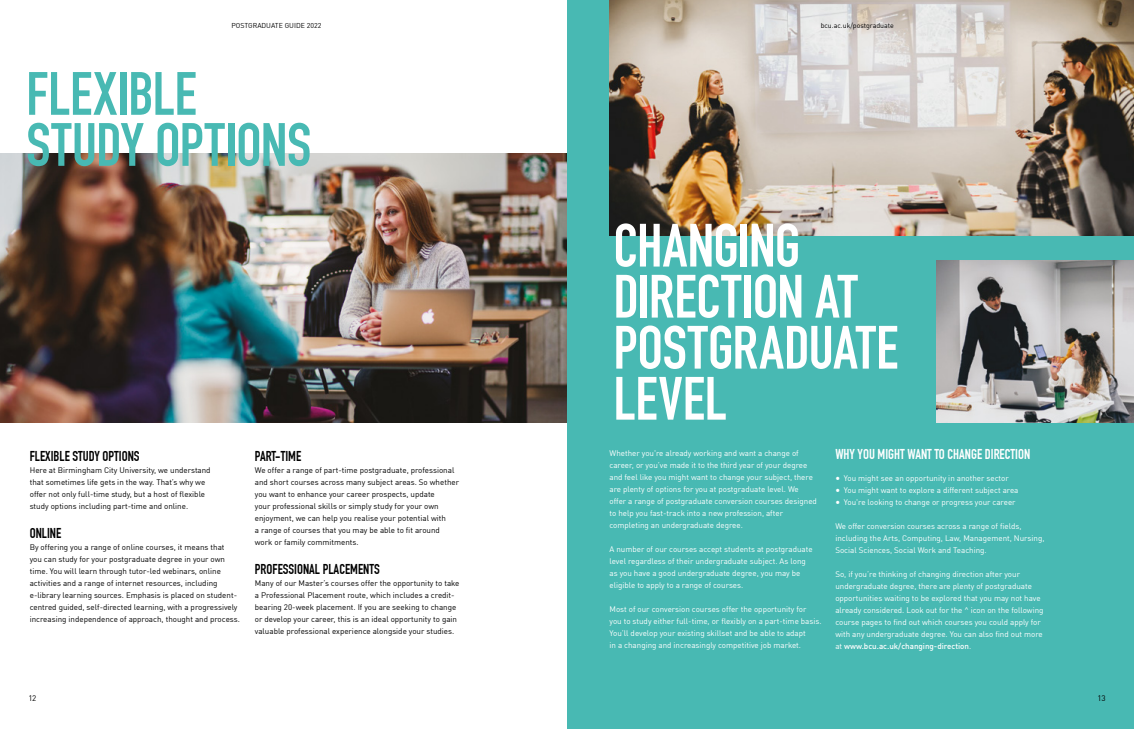
<style>
.page{position:relative;width:1134px;height:729px;background:#fff}
.page>*{position:absolute;margin:0;border:0;box-sizing:border-box;transform-origin:0 0}
.t1{font:700 60px/51px "DIN Condensed";letter-spacing:-.005em;color:#fff}
.t2{font:700 60px/51px "DIN Condensed";letter-spacing:-.005em;color:#48b9b3}
.t3{font:700 14px "DIN Condensed";color:#000}
.t4{font:700 14px "DIN Condensed";color:#fff}
.t5{font:8px/12px "DIN Offc";color:#fff}
.t6{font:8px/12px "DIN Offc";color:#000}
.t7{font:7px "DIN Offc";color:#000}
.s1{font-family:"Minion Pro";font-size:12px}
.s2{font-weight:500}
</style>
<div class="page">
<div style="left:567px;top:0;width:567px;height:729px;background:#48b9b3"></div>
<img style="left:0;top:153px;width:567px;height:270px">
<img style="left:609px;top:0;width:525px;height:236px">
<img style="left:936px;top:261px;width:198px;height:162px">
<p class="t7" style="left:231px;top:21px;width:91px">POSTGRADUATE GUIDE 2022</p>
<p class="t7" style="left:821px;top:21px;width:75px">bcu.ac.uk/postgraduate</p>
<p class="t2" style="left:26px;top:69px;width:287px">FLEXIBLE<br>STUDY OPTIONS</p>
<p class="t1" style="left:613px;top:220px;width:286px">CHANGING<br>DIRECTION AT<br>POSTGRADUATE<br>LEVEL</p>
<p class="t3" style="left:30px;top:448px;width:111px">FLEXIBLE STUDY OPTIONS</p>
<p class="t6" style="left:30px;top:464px;width:182px">Here at Birmingham City University, we understand</p>
<p class="t6" style="left:30px;top:476px;width:177px">that sometimes life gets in the way. That’s why we</p>
<p class="t6" style="left:30px;top:488px;width:177px">offer not only full-time study, but a host of flexible</p>
<p class="t6" style="left:30px;top:500px;width:160px">study options including part-time and online.</p>
<p class="t3" style="left:30px;top:525px;width:33px">ONLINE</p>
<p class="t6" style="left:30px;top:541px;width:196px">By offering you a range of online courses, it means that</p>
<p class="t6" style="left:30px;top:553px;width:197px">you can study for your postgraduate degree in your own</p>
<p class="t6" style="left:30px;top:565px;width:193px">time. You will learn through tutor-led webinars, online</p>
<p class="t6" style="left:30px;top:577px;width:189px">activities and a range of internet resources, including</p>
<p class="t6" style="left:30px;top:589px;width:209px">e-library learning sources. Emphasis is placed on student&shy;centred guided, self-directed learning, with a progressively</p>
<p class="t6" style="left:30px;top:613px;width:212px">increasing independence of approach, thought and process.</p>
<p class="t3" style="left:255px;top:448px;width:48px">PART-TIME</p>
<p class="t6" style="left:255px;top:464px;width:201px">We offer a range of part-time postgraduate, professional</p>
<p class="t6" style="left:255px;top:476px;width:206px">and short courses across many subject areas. So whether</p>
<p class="t6" style="left:255px;top:488px;width:181px">you want to enhance your career prospects, update</p>
<p class="t6" style="left:255px;top:500px;width:185px">your professional skills or simply study for your own</p>
<p class="t6" style="left:255px;top:512px;width:193px">enjoyment, we can help you realise your potential with</p>
<p class="t6" style="left:255px;top:524px;width:187px">a range of courses that you may be able to fit around work or family commitments.</p>
<p class="t3" style="left:255px;top:561px;width:126px">PROFESSIONAL PLACEMENTS</p>
<p class="t6" style="left:255px;top:577px;width:206px">Many of our Master’s courses offer the opportunity to take a Professional Placement route, which includes a credit&shy;bearing 20-week placement. If you are seeking to change or develop your career, this is an ideal opportunity to gain valuable professional experience alongside your studies.</p>
<p class="t5" style="left:609px;top:446px;width:209px">Whether you're already working and want a change of career, or you’ve made it to the third year of your degree and feel like you might want to change your subject, there are plenty of options for you at postgraduate level. We offer a range of postgraduate conversion courses designed to help you fast-track into a new profession, after completing an undergraduate degree.</p>
<p class="t5" style="left:609px;top:542px;width:205px">A number of our courses accept students at postgraduate level regardless of their undergraduate subject. As long as you have a good undergraduate degree, you may be eligible to apply to a range of courses.</p>
<p class="t5" style="left:609px;top:602px;width:214px">Most of our conversion courses offer the opportunity for<br>you to study either full-time, or flexibly on a part-time basis.<br>You’ll develop your existing skillset and be able to adapt<br>in a changing and increasingly competitive job market.</p>
<p class="t4" style="left:835px;top:446px;width:196px">WHY YOU MIGHT WANT TO CHANGE DIRECTION</p>
<p class="t5" style="left:835px;top:472px;width:175px"><span class="s1">•</span> You might see an opportunity in another sector</p>
<p class="t5" style="left:835px;top:484px;width:185px"><span class="s1">•</span> You might want to explore a different subject area</p>
<p class="t5" style="left:835px;top:496px;width:182px"><span class="s1">•</span> You're looking to change or progress your career</p>
<p class="t5" style="left:835px;top:520px;width:211px">We offer conversion courses across a range of fields, including the Arts, Computing, Law, Management, Nursing,<br>Social Sciences, Social Work and Teaching.</p>
<p class="t5" style="left:835px;top:568px;width:210px">So, if you’re thinking of changing direction after your undergraduate degree, there are plenty of postgraduate opportunities waiting to be explored that you may not have already considered. Look out for the ^ icon on the following course pages to find out which courses you could apply for with any undergraduate degree. You can also find out more at <span class="s2">www.bcu.ac.uk/changing-direction</span>.</p>
<p class="t6" style="left:28px;top:691px;width:10px">12</p>
<p class="t6" style="left:1097px;top:691px;width:10px">13</p>
</div>
